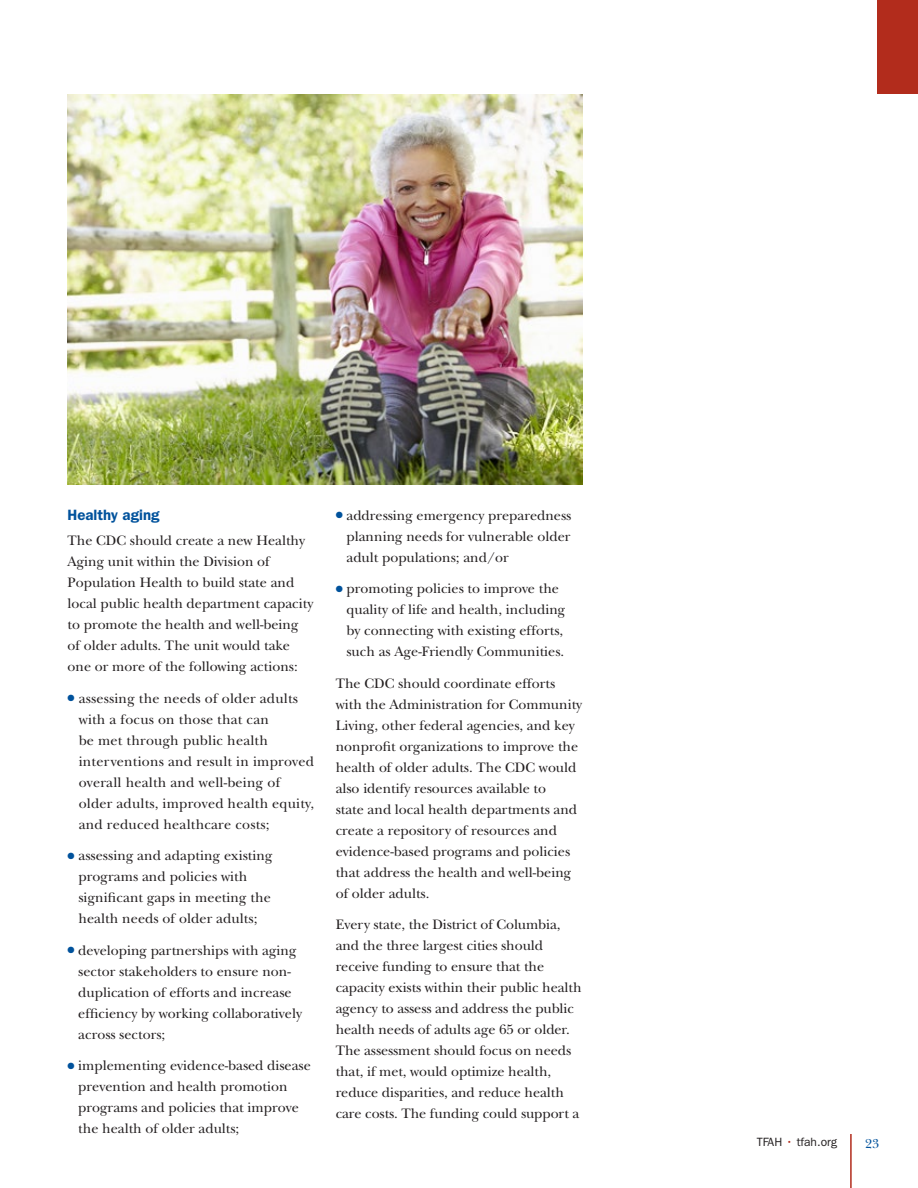
<style>
.page{position:relative;width:918px;height:1188px;background:#fff}
.page>*{position:absolute;margin:0;border:0;box-sizing:border-box;transform-origin:0 0}
.t1{font:600 15px "Franklin Gothic LT";color:#00529c}
.t2{font:14.25px/21px "New Baskerville";color:#231f20}
.t3{font:13.5px "New Baskerville";color:#00529c}
.t4{font:12px "Franklin Gothic LT";color:#231f20}
.s1{color:#00529c}
.s2{color:#b22c1c}
</style>
<div class="page">
<hr style="left:850px;top:1134px;width:2px;height:54px;background:#b22c1c">
<div style="left:878px;top:0;width:40px;height:94px;background:#b22c1c"></div>
<img style="left:68px;top:94px;width:514px;height:391px">
<p class="t1" style="left:68px;top:506px;width:94px">Healthy aging</p>
<p class="t2" style="left:68px;top:530px;width:247px">The CDC should create a new Healthy Aging unit within the Division of Population Health to build state and local public health department capacity to promote the health and well-being of older adults. The unit would take one or more of the following actions:</p>
<p class="t2" style="left:79px;top:688px;width:237px;text-indent:-11px"><span class="s1">●</span> assessing the needs of older adults with a focus on those that can<br>be met through public health interventions and result in improved overall health and well-being of older adults, improved health equity, and reduced healthcare costs;</p>
<p class="t2" style="left:78px;top:845px;width:196px;text-indent:-11px"><span class="s1">●</span> assessing and adapting existing programs and policies with significant gaps in meeting the health needs of older adults;</p>
<p class="t2" style="left:78px;top:940px;width:225px;text-indent:-11px"><span class="s1">●</span> developing partnerships with aging sector stakeholders to ensure non&shy;duplication of efforts and increase efficiency by working collaboratively across sectors;</p>
<p class="t2" style="left:78px;top:1055px;width:234px;text-indent:-11px"><span class="s1">●</span> implementing evidence-based disease prevention and health promotion programs and policies that improve the health of older adults;</p>
<p class="t2" style="left:347px;top:504px;width:226px;text-align:justify;text-indent:-11px"><span class="s1">●</span> addressing emergency preparedness planning needs for vulnerable older adult populations; and/or</p>
<p class="t2" style="left:347px;top:578px;width:220px;text-indent:-11px"><span class="s1">●</span> promoting policies to improve the quality of life and health, including by connecting with existing efforts, such as Age-Friendly Communities.</p>
<p class="t2" style="left:336px;top:673px;width:248px">The CDC should coordinate efforts with the Administration for Community Living, other federal agencies, and key nonprofit organizations to improve the health of older adults. The CDC would also identify resources available to<br>state and local health departments and create a repository of resources and evidence-based programs and policies that address the health and well-being of older adults.</p>
<p class="t2" style="left:336px;top:914px;width:247px">Every state, the District of Columbia, and the three largest cities should receive funding to ensure that the capacity exists within their public health agency to assess and address the public health needs of adults age 65 or older.<br>The assessment should focus on needs that, if met, would optimize health, reduce disparities, and reduce health care costs. The funding could support a</p>
<p class="t4" style="left:757px;top:1135px;width:82px">TFAH <span class="s2">•</span> tfah.org</p>
<p class="t3" style="left:865px;top:1135px;width:16px">23</p>
</div>
